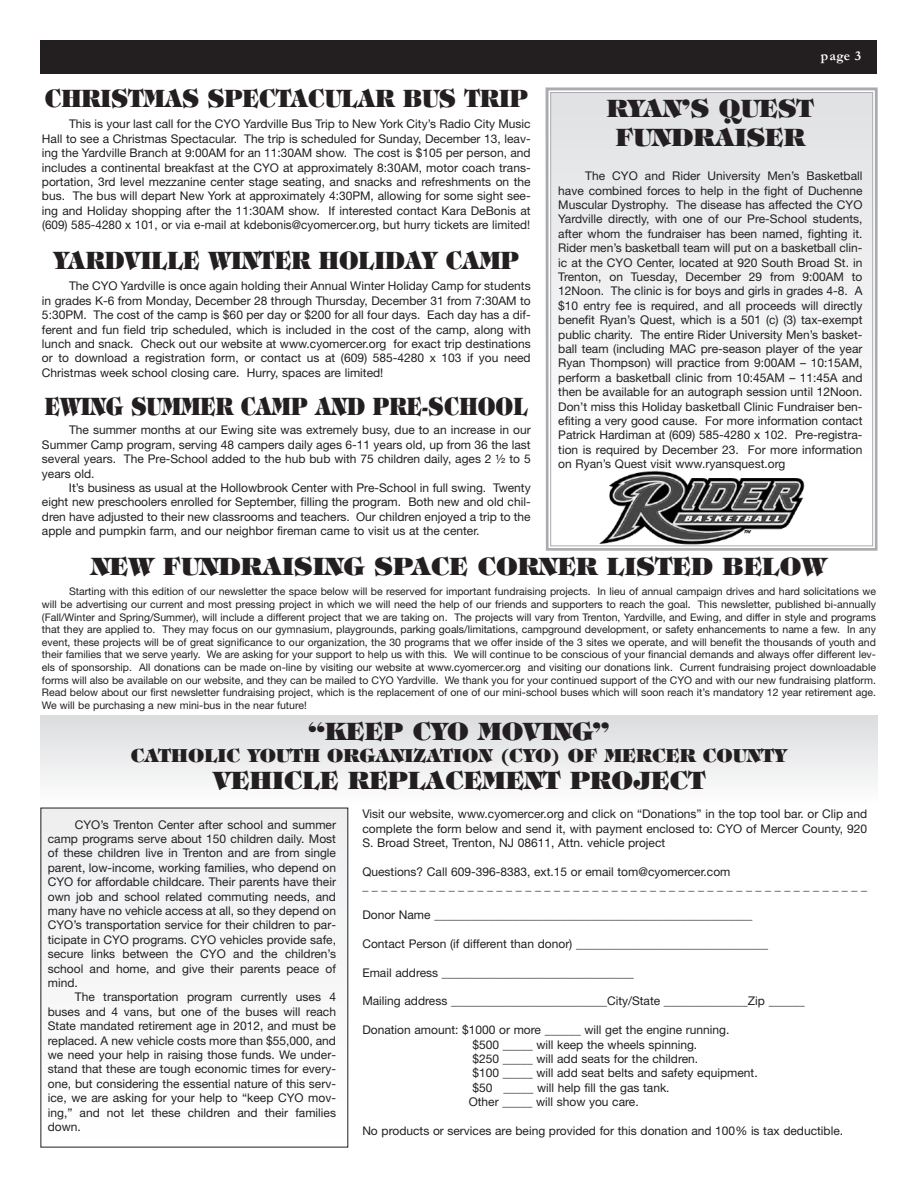
<style>
.page{position:relative;width:918px;height:1188px;background:#fff}
.page>*{position:absolute;margin:0;border:0;box-sizing:border-box;transform-origin:0 0}
.t1{font:800 24px/28.8px "Tiffany IT Cby BT";color:#231f20;text-align:center}
.t2{font:800 24px "Tiffany IT Cby BT";color:#231f20;scale:.9 1}
.t3{font:800 24px "Tiffany IT Cby BT";color:#231f20;scale:.82 1}
.t4{font:800 18px "Tiffany IT Cby BT";color:#231f20}
.t5{font:700 13.5px "Garamond";color:#fff}
.t6{font:12px/14.4px "Helvetica Neue";color:#231f20;text-align:justify}
.t7{font:10.5px/12.6px "Helvetica Neue";color:#231f20;text-align:justify}
</style>
<div class="page">
<div style="left:40px;top:716px;width:838px;height:87px;background:linear-gradient(to bottom,#dbdddf,#fdfdfd)"></div>
<div style="left:41px;top:808px;width:307px;height:339px;background:#f6f6f7"></div>
<div style="left:546px;top:88px;width:331px;height:378px;background:linear-gradient(to bottom,#e0e1e3,#fffefe)"></div>
<img style="left:592px;top:460px;width:223px;height:84px">
<div style="left:546px;top:88px;width:331px;height:463px;border:3px solid #aaabaf"></div>
<div style="left:550px;top:92px;width:323px;height:454px;border:1px solid #aaabaf"></div>
<div style="left:40px;top:40px;width:838px;height:34px;background:#231f20"></div>
<h1 class="t2" style="left:45px;top:90px;width:538px">CHRISTMAS SPECTACULAR BUS TRIP</h1>
<p class="t6" style="left:42px;top:118px;width:490px;text-indent:27px">This is your last call for the CYO Yardville Bus Trip to New York City’s Radio City Music Hall to see a Christmas Spectacular. The trip is scheduled for Sunday, December 13, leav&shy;ing the Yardville Branch at 9:00AM for an 11:30AM show. The cost is $105 per person, and includes a continental breakfast at the CYO at approximately 8:30AM, motor coach trans&shy;portation, 3rd level mezzanine center stage seating, and snacks and refreshments on the bus. The bus will depart New York at approximately 4:30PM, allowing for some sight see&shy;ing and Holiday shopping after the 11:30AM show. If interested contact Kara DeBonis at (609) 585-4280 x 101, or via e-mail at kdebonis@cyomercer.org, but hurry tickets are limited!</p>
<h1 class="t2" style="left:54px;top:252px;width:519px">YARDVILLE WINTER HOLIDAY CAMP</h1>
<p class="t6" style="left:42px;top:280px;width:490px;text-indent:27px">The CYO Yardville is once again holding their Annual Winter Holiday Camp for students in grades K-6 from Monday, December 28 through Thursday, December 31 from 7:30AM to 5:30PM. The cost of the camp is $60 per day or $200 for all four days. Each day has a dif&shy;ferent and fun field trip scheduled, which is included in the cost of the camp, along with lunch and snack. Check out our website at www.cyomercer.org for exact trip destinations or to download a registration form, or contact us at (609) 585-4280 x 103 if you need Christmas week school closing care. Hurry, spaces are limited!</p>
<h1 class="t3" style="left:45px;top:398px;width:591px">EWING SUMMER CAMP AND PRE-SCHOOL</h1>
<p class="t6" style="left:42px;top:424px;width:490px;text-indent:27px">The summer months at our Ewing site was extremely busy, due to an increase in our Summer Camp program, serving 48 campers daily ages 6-11 years old, up from 36 the last several years. The Pre-School added to the hub bub with 75 children daily, ages 2 ½ to 5 years old.</p>
<p class="t6" style="left:42px;top:482px;width:490px;text-indent:27px">It’s business as usual at the Hollowbrook Center with Pre-School in full swing. Twenty eight new preschoolers enrolled for September, filling the program. Both new and old chil&shy;dren have adjusted to their new classrooms and teachers. Our children enjoyed a trip to the apple and pumpkin farm, and our neighbor fireman came to visit us at the center.</p>
<p class="t5" style="left:821px;top:48px;width:42px">page 3</p>
<h1 class="t1" style="left:607px;top:96px;width:209px">RYAN’S QUEST<br>FUNDRAISER</h1>
<p class="t6" style="left:558px;top:170px;width:306px;text-indent:27px">The CYO and Rider University Men’s Basketball have combined forces to help in the fight of Duchenne Muscular Dystrophy. The disease has affected the CYO Yardville directly, with one of our Pre-School students, after whom the fundraiser has been named, fighting it.<br>Rider men’s basketball team will put on a basketball clin&shy;ic at the CYO Center, located at 920 South Broad St. in Trenton, on Tuesday, December 29 from 9:00AM to 12Noon. The clinic is for boys and girls in grades 4-8. A $10 entry fee is required, and all proceeds will directly benefit Ryan’s Quest, which is a 501 (c) (3) tax-exempt public charity. The entire Rider University Men’s basket&shy;ball team (including MAC pre-season player of the year Ryan Thompson) will practice from 9:00AM – 10:15AM, perform a basketball clinic from 10:45AM – 11:45A and then be available for an autograph session until 12Noon.<br>Don’t miss this Holiday basketball Clinic Fundraiser ben&shy;efiting a very good cause. For more information contact Patrick Hardiman at (609) 585-4280 x 102. Pre-registra&shy;tion is required by December 23. For more information on Ryan’s Quest visit www.ryansquest.org</p>
<h1 class="t1" style="left:91px;top:555px;width:737px">NEW FUNDRAISING SPACE CORNER LISTED BELOW</h1>
<p class="t7" style="left:42px;top:586px;width:836px;text-indent:27px">Starting with this edition of our newsletter the space below will be reserved for important fundraising projects. In lieu of annual campaign drives and hard solicitations we will be advertising our current and most pressing project in which we will need the help of our friends and supporters to reach the goal. This newsletter, published bi-annually (Fall/Winter and Spring/Summer), will include a different project that we are taking on. The projects will vary from Trenton, Yardville, and Ewing, and differ in style and programs that they are applied to. They may focus on our gymnasium, playgrounds, parking goals/limitations, campground development, or safety enhancements to name a few. In any event, these projects will be of great significance to our organization, the 30 programs that we offer inside of the 3 sites we operate, and will benefit the thousands of youth and their families that we serve yearly. We are asking for your support to help us with this. We will continue to be conscious of your financial demands and always offer different lev&shy;els of sponsorship. All donations can be made on-line by visiting our website at www.cyomercer.org and visiting our donations link. Current fundraising project downloadable forms will also be available on our website, and they can be mailed to CYO Yardville. We thank you for your continued support of the CYO and with our new fundraising platform.<br>Read below about our first newsletter fundraising project, which is the replacement of one of our mini-school buses which will soon reach it’s mandatory 12 year retirement age.<br>We will be purchasing a new mini-bus in the near future!</p>
<h1 class="t1" style="left:308px;top:719px;width:303px">“KEEP CYO MOVING”</h1>
<h2 class="t4" style="left:131px;top:750px;width:658px">CATHOLIC YOUTH ORGANIZATION (CYO) OF MERCER COUNTY</h2>
<h1 class="t1" style="left:212px;top:769px;width:495px">VEHICLE REPLACEMENT PROJECT</h1>
<p class="t6" style="left:48px;top:818px;width:290px;text-indent:27px">CYO’s Trenton Center after school and summer camp programs serve about 150 children daily. Most of these children live in Trenton and are from single parent, low-income, working families, who depend on CYO for affordable childcare. Their parents have their own job and school related commuting needs, and many have no vehicle access at all, so they depend on CYO’s transportation service for their children to par&shy;ticipate in CYO programs. CYO vehicles provide safe, secure links between the CYO and the children’s school and home, and give their parents peace of mind.</p>
<p class="t6" style="left:48px;top:991px;width:290px;text-indent:27px">The transportation program currently uses 4 buses and 4 vans, but one of the buses will reach State mandated retirement age in 2012, and must be replaced. A new vehicle costs more than $55,000, and we need your help in raising those funds. We under&shy;stand that these are tough economic times for every&shy;one, but considering the essential nature of this serv&shy;ice, we are asking for your help to “keep CYO mov&shy;ing,” and not let these children and their families down.</p>
<p class="t6" style="left:362px;top:808px;width:506px">Visit our website, www.cyomercer.org and click on “Donations” in the top tool bar. or Clip and complete the form below and send it, with payment enclosed to: CYO of Mercer County, 920<br>S. Broad Street, Trenton, NJ 08611, Attn. vehicle project</p>
<p class="t6" style="left:362px;top:866px;width:506px">Questions? Call 609-396-8383, ext.15 or email tom@cyomercer.com _____________________________________________________</p>
<p class="t6" style="left:362px;top:909px;width:392px">Donor Name _____________________________________________________</p>
<p class="t6" style="left:362px;top:938px;width:407px">Contact Person (if different than donor) ________________________________</p>
<p class="t6" style="left:362px;top:966px;width:273px">Email address ________________________________</p>
<p class="t6" style="left:362px;top:995px;width:444px">Mailing address __________________________City/State ______________Zip ______</p>
<p class="t6" style="left:362px;top:1024px;width:369px">Donation amount: $1000 or more ______ will get the engine running.</p>
<p class="t6" style="left:472px;top:1038px;width:226px">$500 _____ will keep the wheels spinning.</p>
<p class="t6" style="left:472px;top:1053px;width:227px">$250 _____ will add seats for the children.</p>
<p class="t6" style="left:472px;top:1067px;width:287px">$100 _____ will add seat belts and safety equipment.</p>
<p class="t6" style="left:472px;top:1082px;width:199px">$50 _____ will help fill the gas tank.</p>
<p class="t6" style="left:469px;top:1096px;width:172px">Other _____ will show you care.</p>
<p class="t6" style="left:362px;top:1125px;width:482px">No products or services are being provided for this donation and 100% is tax deductible.</p>
</div>
